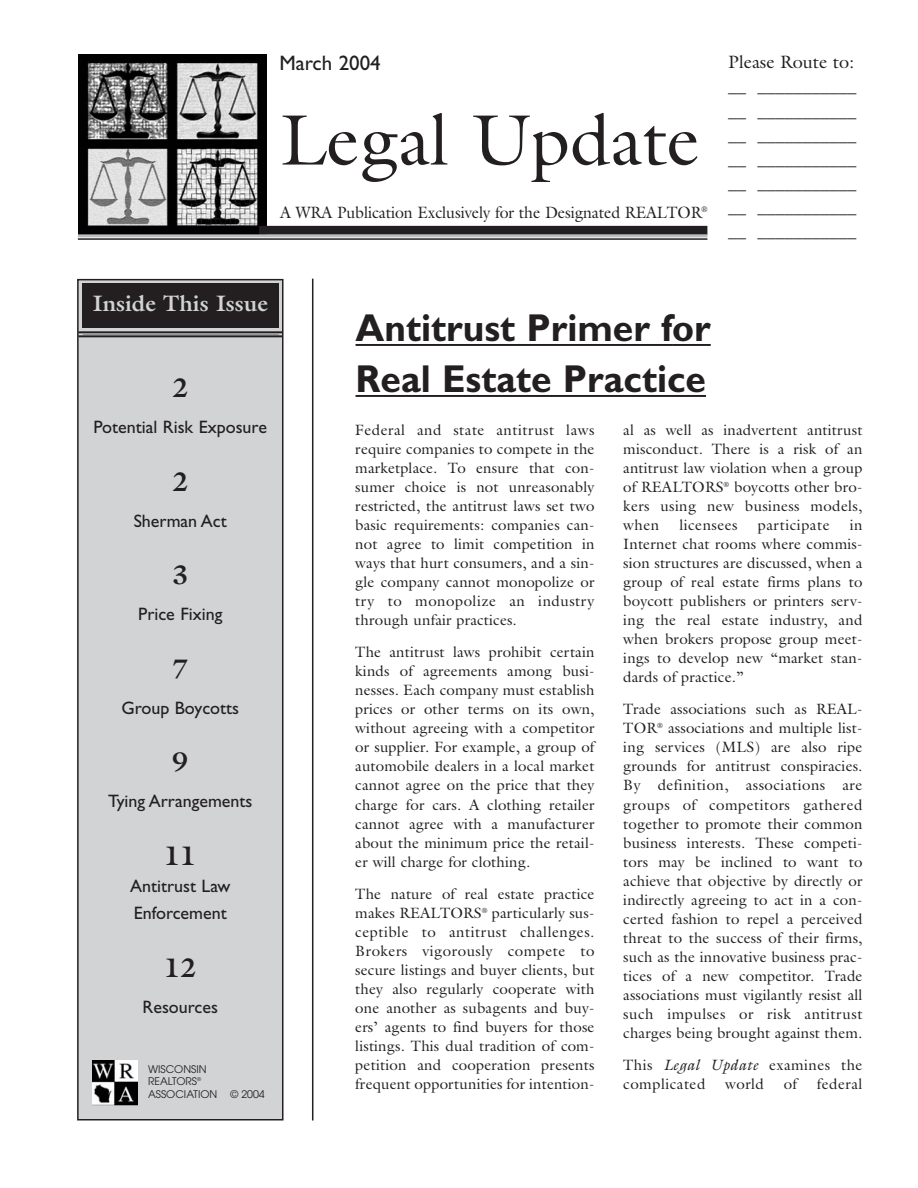
<style>
.page{position:relative;width:918px;height:1188px;background:#fff}
.page>*{position:absolute;margin:0;border:0;box-sizing:border-box;transform-origin:0 0}
.t1{font:72px "Galliard";color:#231f20}
.t2{font:700 39px/51px "Gill Sans";color:#231f20;scale:.95 1}
.t3{font:700 27px "Galliard";color:#231f20}
.t4{font:700 22.5px "Galliard";color:#d1d3d4}
.t5{font:21px "Gill Sans";color:#231f20}
.t6{font:18px/24px "Galliard";color:#231f20}
.t7{font:18px/27px "Gill Sans";color:#231f20}
.t8{font:16.5px "Galliard";letter-spacing:-.005em;color:#231f20;scale:.96 1}
.t9{font:15px/19px "Galliard";letter-spacing:.01em;color:#231f20;text-align:justify}
.t10{font:15px/19px "Galliard";letter-spacing:.03em;color:#231f20}
.t11{font:15px "Galliard";letter-spacing:.035em;color:#231f20}
.t12{font:10.5px/12.6px "Avant Garde";color:#231f20}
.s1{font-style:italic}
</style>
<div class="page">
<div style="left:78px;top:280px;width:205px;height:840px;background:#d1d3d4"></div>
<div style="left:77px;top:279px;width:207px;height:841px;border:2px solid #231f20"></div>
<img style="left:93px;top:1061px;width:45px;height:45px">
<div style="left:82px;top:283px;width:197px;height:45px;background:#231f20"></div>
<hr style="left:78px;top:331px;width:204px;height:2px;background:#231f20">
<hr style="left:78px;top:335px;width:204px;height:2px;background:#231f20">
<hr style="left:83px;top:334px;width:196px;height:1px;background:#939598">
<hr style="left:312px;top:279px;width:1px;height:841px;background:#231f20">
<hr style="left:356px;top:344px;width:317px;height:2px;background:#231f20">
<hr style="left:672px;top:344px;width:39px;height:2px;background:#231f20">
<hr style="left:356px;top:395px;width:350px;height:2px;background:#231f20">
<img style="left:78px;top:54px;width:189px;height:180px">
<div style="left:259px;top:226px;width:448px;height:9px;background:#231f20"></div>
<hr style="left:78px;top:238px;width:629px;height:2px;background:#231f20">
<hr style="left:78px;top:234px;width:629px;height:3px;background:#bbbdc0">
<h3 class="t5" style="left:279px;top:55px;width:103px">March 2004</h3>
<h1 class="t1" style="left:280px;top:113px;width:421px">Legal Update</h1>
<p class="t8" style="left:280px;top:206px;width:447px">A WRA Publication Exclusively for the Designated REALTOR<sup>®</sup></p>
<p class="t6" style="left:728px;top:52px;width:130px">Please Route to: __ ___________ __ ___________ __ ___________ __ ___________ __ ___________ __ ___________ __ ___________</p>
<h3 class="t4" style="left:93px;top:295px;width:177px">Inside This Issue</h3>
<h3 class="t3" style="left:172px;top:378px;width:18px">2</h3>
<p class="t7" style="left:94px;top:415px;width:175px">Potential Risk Exposure</p>
<h3 class="t3" style="left:172px;top:471px;width:18px">2</h3>
<p class="t7" style="left:134px;top:509px;width:95px">Sherman Act</p>
<h3 class="t3" style="left:172px;top:565px;width:18px">3</h3>
<p class="t7" style="left:138px;top:603px;width:86px">Price Fixing</p>
<h3 class="t3" style="left:172px;top:658px;width:18px">7</h3>
<p class="t7" style="left:121px;top:696px;width:119px">Group Boycotts</p>
<h3 class="t3" style="left:172px;top:752px;width:18px">9</h3>
<p class="t7" style="left:108px;top:790px;width:146px">Tying Arrangements</p>
<h3 class="t3" style="left:164px;top:846px;width:34px">11</h3>
<p class="t7" style="left:130px;top:874px;width:102px">Antitrust Law<br>Enforcement</p>
<h3 class="t3" style="left:164px;top:957px;width:34px">12</h3>
<p class="t7" style="left:143px;top:995px;width:77px">Resources</p>
<p class="t12" style="left:148px;top:1063px;width:118px">WISCONSIN<br>REALTORS<sup>®<br></sup>ASSOCIATION © 2004</p>
<h2 class="t2" style="left:356px;top:307px;width:375px">Antitrust Primer for<br>Real Estate Practice</h2>
<p class="t9" style="left:355px;top:422px;width:241px">Federal and state antitrust laws require companies to compete in the marketplace. To ensure that con&shy;sumer choice is not unreasonably restricted, the antitrust laws set two basic requirements: companies can&shy;not agree to limit competition in ways that hurt consumers, and a sin&shy;gle company cannot monopolize or try to monopolize an industry through unfair practices.</p>
<p class="t9" style="left:355px;top:644px;width:241px">The antitrust laws prohibit certain kinds of agreements among busi&shy;nesses. Each company must establish prices or other terms on its own, without agreeing with a competitor or supplier. For example, a group of automobile dealers in a local market cannot agree on the price that they charge for cars. A clothing retailer cannot agree with a manufacturer about the minimum price the retail&shy;er will charge for clothing.</p>
<p class="t9" style="left:355px;top:886px;width:241px">The nature of real estate practice makes REALTORS<sup>®</sup> particularly sus&shy;ceptible to antitrust challenges.<br>Brokers vigorously compete to secure listings and buyer clients, but they also regularly cooperate with one another as subagents and buy&shy;ers’ agents to find buyers for those listings. This dual tradition of com&shy;petition and cooperation presents frequent opportunities for intention-</p>
<p class="t9" style="left:623px;top:422px;width:241px">al as well as inadvertent antitrust misconduct. There is a risk of an antitrust law violation when a group of REALTORS<sup>®</sup> boycotts other bro&shy;kers using new business models, when</p>
<p class="t11" style="left:679px;top:519px;width:60px">licensees</p>
<p class="t11" style="left:758px;top:519px;width:73px">participate</p>
<p class="t9" style="left:623px;top:517px;width:241px;text-indent:226px">in Internet chat rooms where commis&shy;sion structures are discussed, when a group of real estate firms plans to boycott publishers or printers serv&shy;ing the real estate industry, and when brokers propose group meet&shy;ings to develop new “market stan&shy;dards of practice.”</p>
<p class="t9" style="left:623px;top:701px;width:241px">Trade associations such as REAL-TOR<sup>®</sup> associations and multiple list&shy;ing services (MLS) are also ripe grounds for antitrust conspiracies.<br>By definition, associations are groups of competitors gathered together to promote their common business interests. These competi&shy;tors may be inclined to want to achieve that objective by directly or indirectly agreeing to act in a con&shy;certed fashion to repel a perceived threat to the success of their firms, such as the innovative business prac&shy;tices of a new competitor. Trade associations must vigilantly resist all such impulses or risk antitrust charges being brought against them.</p>
<p class="t10" style="left:623px;top:1057px;width:241px">This <span class="s1">Legal Update</span> examines the complicated</p>
<p class="t9" style="left:725px;top:1076px;width:40px">world</p>
<p class="t9" style="left:784px;top:1076px;width:15px">of</p>
<p class="t11" style="left:817px;top:1078px;width:47px">federal</p>
</div>
